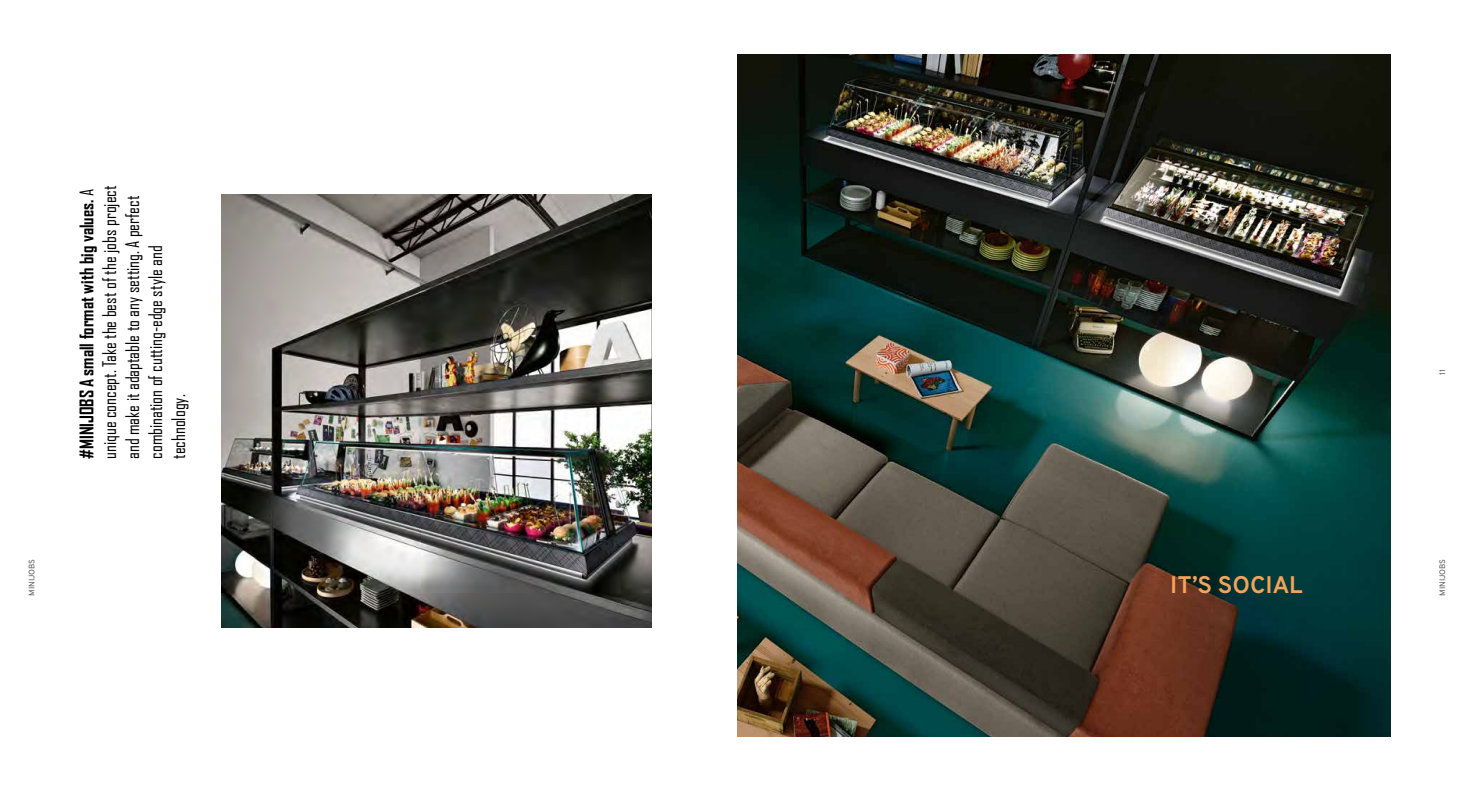
<style>
.page{position:relative;width:1475px;height:794px;background:#fff}
.page>*{position:absolute;margin:0;border:0;box-sizing:border-box;transform-origin:0 0}
.t1{font:700 24px "Overpass";color:#f6a35a}
.t2{font:18px/22.9px "Agency FB";color:#000}
.t3{font:8px "Overpass";letter-spacing:-.01em;color:#575756}
.s1{font-weight:700}
</style>
<div class="page">
<img style="left:737px;top:55px;width:653px;height:681px">
<img style="left:221px;top:195px;width:430px;height:432px">
<p class="t2" style="left:75px;top:459px;width:275px;rotate:-90deg"><span class="s1">#MINIJOBS A small format with big values.</span> A unique concept. Take the best of the jobs project and make it adaptable to any setting. A perfect combination of cutting-edge style and technology.</p>
<p class="t3" style="left:1436px;top:374px;width:7px;rotate:-90deg">11</p>
<p class="t3" style="left:27px;top:595px;width:38px;rotate:-90deg">MINIJOBS</p>
<p class="t3" style="left:1436px;top:595px;width:38px;rotate:-90deg">MINIJOBS</p>
<h1 class="t1" style="left:1170px;top:569px;width:134px">IT’S SOCIAL</h1>
</div>
